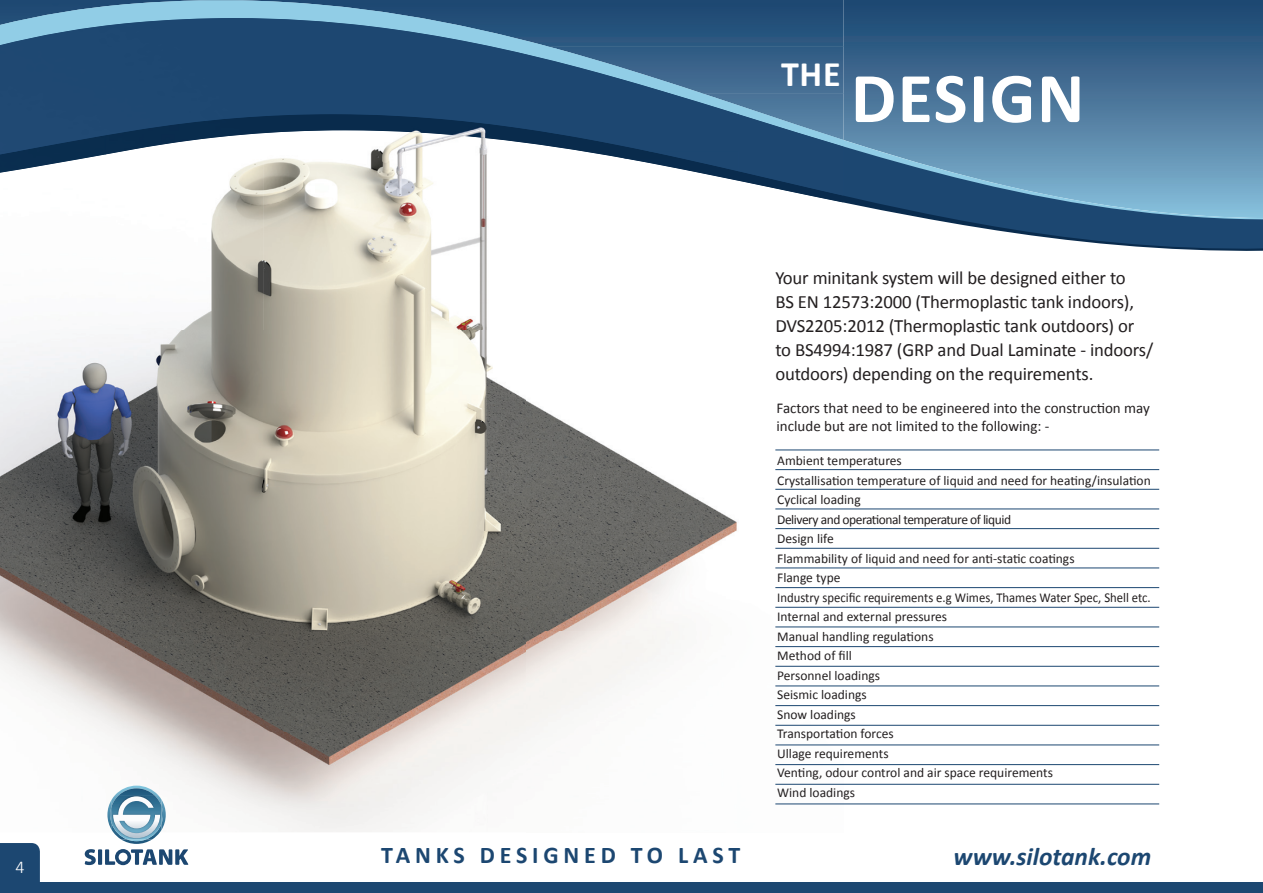
<style>
.page{position:relative;width:1263px;height:893px;background:#fff}
.page>*{position:absolute;margin:0;border:0;box-sizing:border-box;transform-origin:0 0}
.t1{font:700 72px "Calibri";letter-spacing:.02em;color:#fff}
.t2{font:700 36px "Calibri";color:#fff}
.t3{font:italic 700 25.5px "Calibri";color:#1c4771}
.t4{font:700 24px "Calibri";letter-spacing:.2em;color:#1c4771}
.t5{font:18.75px/24px "Calibri";letter-spacing:-.01em;color:#231f20}
.t6{font:300 18px "Calibri";color:#fff}
.t7{font:15px/18px "Calibri";color:#231f20}
.t8{font:13.5px/19.5px "Calibri";color:#231f20}
</style>
<div class="page">
<svg style="left:843px;top:1px;width:420px;height:250px;background:#4f789b"></svg>
<img style="left:0;top:161px;width:263px;height:571px">
<img style="left:263px;top:159px;width:264px;height:573px">
<img style="left:527px;top:401px;width:210px;height:344px">
<img style="left:775px;top:449px;width:68px;height:356px">
<img style="left:105px;top:732px;width:422px;height:100px">
<img style="left:558px;top:0;width:285px;height:46px">
<img style="left:580px;top:46px;width:263px;height:47px">
<img style="left:738px;top:93px;width:105px;height:4px">
<img style="left:0;top:0;width:558px;height:26px">
<img style="left:580px;top:49px;width:136px;height:19px">
<img style="left:738px;top:97px;width:105px;height:17px">
<img style="left:0;top:152px;width:106px;height:21px">
<img style="left:105px;top:138px;width:543px;height:21px">
<img style="left:623px;top:158px;width:220px;height:45px">
<img style="left:0;top:18px;width:369px;height:134px">
<img style="left:369px;top:26px;width:211px;height:112px">
<img style="left:580px;top:68px;width:158px;height:84px">
<img style="left:738px;top:114px;width:105px;height:82px">
<img style="left:0;top:151px;width:18px;height:3px">
<img style="left:648px;top:151px;width:90px;height:20px">
<svg style="left:1262px;top:0;width:1px;height:250px"></svg>
<div style="left:0;top:843px;width:40px;height:39px;background:#1c4771"></div>
<div style="left:0;top:882px;width:1263px;height:11px;background:#1c4771"></div>
<hr style="left:775px;top:803px;width:384px;height:1px;background:#1c4771">
<hr style="left:775px;top:784px;width:384px;height:1px;background:#1c4771">
<hr style="left:775px;top:764px;width:384px;height:1px;background:#1c4771">
<hr style="left:775px;top:745px;width:384px;height:1px;background:#1c4771">
<hr style="left:775px;top:725px;width:384px;height:1px;background:#1c4771">
<hr style="left:775px;top:705px;width:384px;height:1px;background:#1c4771">
<hr style="left:775px;top:686px;width:384px;height:1px;background:#1c4771">
<hr style="left:775px;top:666px;width:384px;height:1px;background:#1c4771">
<hr style="left:775px;top:646px;width:384px;height:1px;background:#1c4771">
<hr style="left:775px;top:627px;width:384px;height:1px;background:#1c4771">
<hr style="left:775px;top:607px;width:384px;height:1px;background:#1c4771">
<hr style="left:775px;top:587px;width:384px;height:1px;background:#1c4771">
<hr style="left:775px;top:568px;width:384px;height:1px;background:#1c4771">
<hr style="left:775px;top:548px;width:384px;height:1px;background:#1c4771">
<hr style="left:775px;top:528px;width:384px;height:1px;background:#1c4771">
<hr style="left:775px;top:509px;width:384px;height:1px;background:#1c4771">
<hr style="left:775px;top:489px;width:384px;height:1px;background:#1c4771">
<hr style="left:775px;top:469px;width:384px;height:1px;background:#1c4771">
<hr style="left:775px;top:450px;width:384px;height:1px;background:#1c4771">
<svg style="left:85px;top:849px;width:11px;height:16px"></svg>
<hr style="left:98px;top:849px;width:4px;height:16px;background:#1c4771">
<svg style="left:105px;top:786px;width:83px;height:79px"></svg>
<h3 class="t6" style="left:15px;top:856px;width:11px">4</h3>
<h2 class="t2" style="left:781px;top:51px;width:61px">THE</h2>
<h1 class="t1" style="left:851px;top:52px;width:235px">DESIGN</h1>
<h3 class="t5" style="left:775px;top:266px;width:379px">Your minitank system will be designed either to<br>BS EN 12573:2000 (Thermoplastic tank indoors), DVS2205:2012 (Thermoplastic tank outdoors) or to BS4994:1987 (GRP and Dual Laminate - indoors/ outdoors) depending on the requirements.</h3>
<p class="t7" style="left:776px;top:399px;width:375px">Factors that need to be engineered into the construction may include but are not limited to the following: -</p>
<p class="t8" style="left:777px;top:451px;width:375px">Ambient temperatures<br>Crystallisation temperature of liquid and need for heating/insulation<br>Cyclical loading<br>Delivery and operational temperature of liquid<br>Design life<br>Flammability of liquid and need for anti-static coatings<br>Flange type<br>Industry specific requirements e.g Wimes, Thames Water Spec, Shell etc.<br>Internal and external pressures<br>Manual handling regulations<br>Method of fill<br>Personnel loadings<br>Seismic loadings<br>Snow loadings<br>Transportation forces<br>Ullage requirements<br>Venting, odour control and air space requirements<br>Wind loadings</p>
<h3 class="t4" style="left:381px;top:839px;width:361px">TANKS DESIGNED TO LAST</h3>
<h3 class="t3" style="left:953px;top:840px;width:199px">www.silotank.com</h3>
</div>
